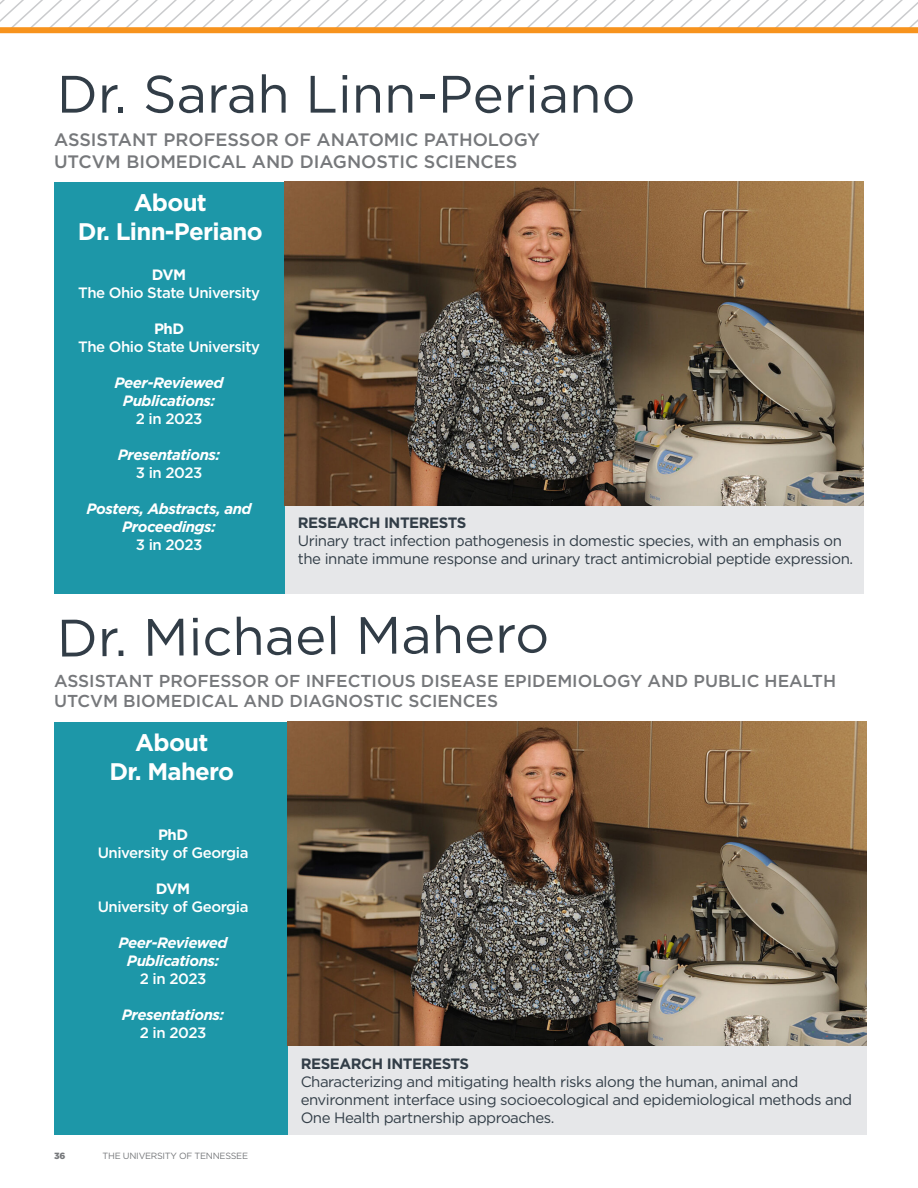
<style>
.page{position:relative;width:918px;height:1188px;background:#fff}
.page>*{position:absolute;margin:0;border:0;box-sizing:border-box;transform-origin:0 0}
.t1{font:52.5px "Gotham";letter-spacing:-.01em;color:#323d47}
.t2{font:700 24px/28.8px "Gotham";letter-spacing:-.03em;color:#fff;text-align:center}
.t3{font:500 18px "Gotham";color:#76787b}
.t4{font:500 17.25px "Gotham";color:#76787b}
.t5{font:15px/18px "Gotham";letter-spacing:-.03em;color:#323d47}
.t6{font:italic 700 15px/18px "Gotham";letter-spacing:-.03em;color:#fff;text-align:center}
.t7{font:500 15px/18px "Gotham";letter-spacing:-.03em;color:#fff;text-align:center}
.t8{font:700 15px "Gotham";letter-spacing:-.03em;color:#323d47}
.t9{font:9px "Gotham";letter-spacing:-.03em;color:#76787b}
.t10{font:900 9px "Gotham";color:#76787b}
.s1{font-weight:700}
.s2{font-weight:500;font-style:normal}
</style>
<div class="page">
<svg style="left:0;top:0;width:918px;height:34px"></svg>
<div style="left:0;top:27px;width:918px;height:6px;background:#f7931d"></div>
<div style="left:276px;top:505px;width:588px;height:89px;background:#e6e7e9"></div>
<div style="left:54px;top:173px;width:230px;height:421px;background:#1d97a8"></div>
<div style="left:54px;top:132px;width:810px;height:49px;background:#fff"></div>
<div style="left:279px;top:1046px;width:588px;height:88px;background:#e6e7e9"></div>
<div style="left:54px;top:713px;width:233px;height:421px;background:#1d97a8"></div>
<div style="left:54px;top:672px;width:810px;height:50px;background:#fff"></div>
<img style="left:287px;top:722px;width:580px;height:324px">
<img style="left:284px;top:181px;width:580px;height:324px">
<p class="t1" style="left:57px;top:60px;width:580px">Dr. Sarah Linn-Periano</p>
<p class="t3" style="left:54px;top:128px;width:488px">ASSISTANT PROFESSOR OF ANATOMIC PATHOLOGY</p>
<p class="t3" style="left:54px;top:150px;width:465px">UTCVM BIOMEDICAL AND DIAGNOSTIC SCIENCES</p>
<p class="t2" style="left:78px;top:188px;width:186px">About<br>Dr. Linn-Periano</p>
<p class="t7" style="left:78px;top:265px;width:183px"><span class="s1">DVM<br></span>The Ohio State University</p>
<p class="t7" style="left:78px;top:319px;width:183px"><span class="s1">PhD<br></span>The Ohio State University</p>
<p class="t6" style="left:115px;top:373px;width:111px">Peer-Reviewed<br>Publications:<br><span class="s2">2 in 2023</span></p>
<p class="t6" style="left:118px;top:445px;width:104px">Presentations:<br><span class="s2">3 in 2023</span></p>
<p class="t6" style="left:87px;top:499px;width:167px">Posters, Abstracts, and<br>Proceedings:</p>
<p class="t7" style="left:136px;top:535px;width:68px">3 in 2023</p>
<p class="t8" style="left:298px;top:513px;width:170px">RESEARCH INTERESTS</p>
<p class="t5" style="left:298px;top:532px;width:557px">Urinary tract infection pathogenesis in domestic species, with an emphasis on the innate immune response and urinary tract antimicrobial peptide expression.</p>
<p class="t1" style="left:57px;top:602px;width:494px">Dr. Michael Mahero</p>
<p class="t4" style="left:54px;top:669px;width:784px">ASSISTANT PROFESSOR OF INFECTIOUS DISEASE EPIDEMIOLOGY AND PUBLIC HEALTH</p>
<p class="t4" style="left:54px;top:690px;width:446px">UTCVM BIOMEDICAL AND DIAGNOSTIC SCIENCES</p>
<p class="t2" style="left:135px;top:728px;width:75px">About</p>
<p class="t2" style="left:110px;top:757px;width:126px">Dr. Mahero</p>
<p class="t7" style="left:98px;top:826px;width:152px"><span class="s1">PhD<br></span>University of Georgia</p>
<p class="t7" style="left:98px;top:880px;width:152px"><span class="s1">DVM<br></span>University of Georgia</p>
<p class="t6" style="left:119px;top:934px;width:111px">Peer-Reviewed<br>Publications:<br><span class="s2">2 in 2023</span></p>
<p class="t6" style="left:122px;top:1006px;width:104px">Presentations:<br><span class="s2">2 in 2023</span></p>
<p class="t10" style="left:54px;top:1149px;width:13px">36</p>
<p class="t9" style="left:103px;top:1150px;width:147px">THE UNIVERSITY OF TENNESSEE</p>
<p class="t8" style="left:301px;top:1053px;width:170px">RESEARCH INTERESTS</p>
<p class="t5" style="left:301px;top:1072px;width:553px">Characterizing and mitigating health risks along the human, animal and environment interface using socioecological and epidemiological methods and<br>One Health partnership approaches.</p>
</div>
